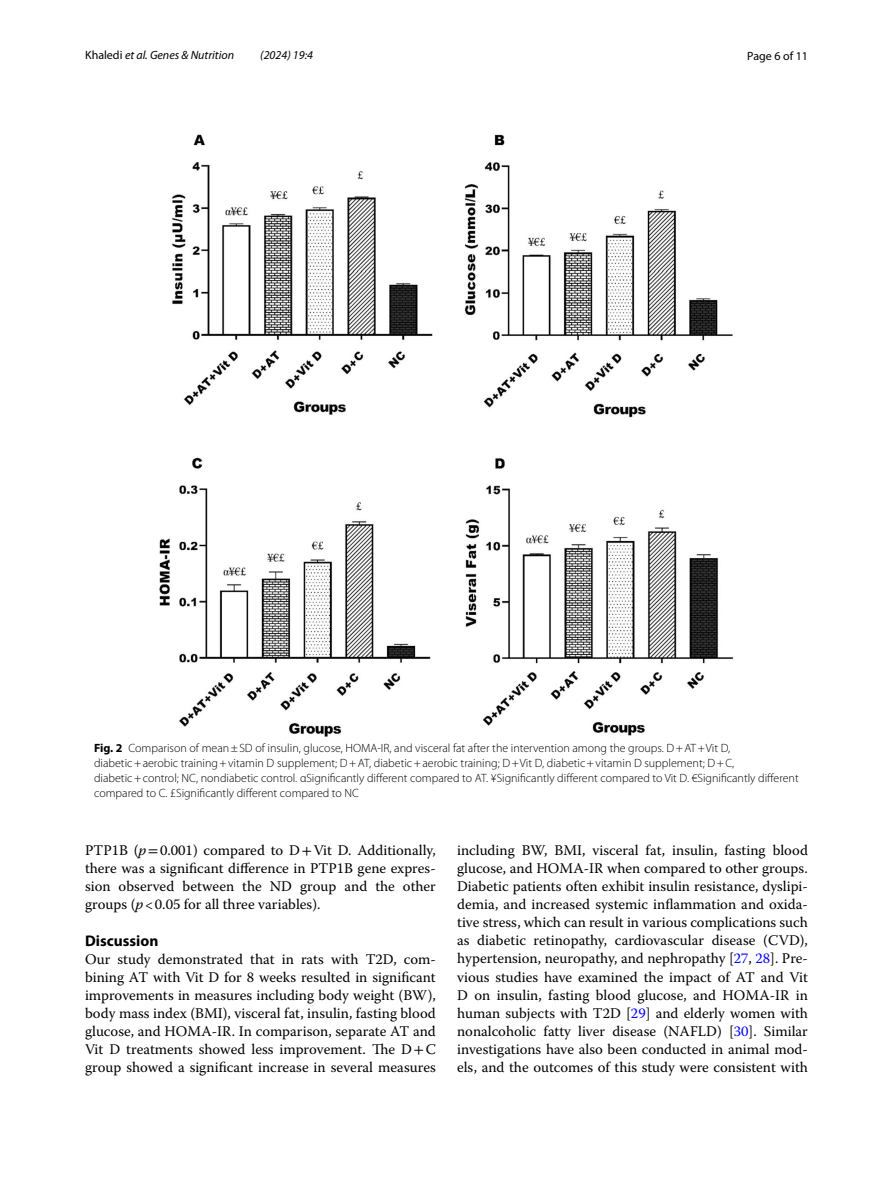
<style>
.page{position:relative;width:893px;height:1187px;background:#fff}
.page>*{position:absolute;margin:0;border:0;box-sizing:border-box;transform-origin:0 0}
.t1{font:700 15.45px "Myriad Pro";color:#000}
.t2{font:14.7px/18px "Warnock Pro";color:#000;text-align:justify}
.t3{font:300 12px/15px "Myriad Pro";color:#000}
.t4{font:italic 12px "Myriad Pro";color:#000}
.t5{font:12px "Myriad Pro";color:#000}
.s1{font-style:normal}
.s2{font-weight:700}
.s3{font-style:italic}
.s4{font-family:"STIX"}
.s5{color:#00f}
</style>
<div class="page">
<img style="left:159px;top:134px;width:575px;height:602px">
<p class="t4" style="left:85px;top:48px;width:151px"><span class="s1">Khaledi</span> et al. Genes &amp; Nutrition</p>
<p class="t4" style="left:260px;top:48px;width:54px">(2024) 19:4</p>
<p class="t5" style="left:747px;top:48px;width:62px">Page 6 of 11</p>
<p class="t3" style="left:94px;top:740px;width:706px"><span class="s2">Fig. 2</span> Comparison of mean±SD of insulin, glucose, HOMA-IR, and visceral fat after the intervention among the groups. D+AT+Vit D, diabetic+aerobic training+vitamin D supplement; D+AT, diabetic+aerobic training; D+Vit D, diabetic+vitamin D supplement; D+C, diabetic+control; NC, nondiabetic control. αSignificantly different compared to AT. ¥Significantly different compared to Vit D. €Significantly different compared to C. £Significantly different compared to NC</p>
<p class="t2" style="left:85px;top:841px;width:352px">PTP1B (<span class="s3">p</span><span class="s4">=</span>0.001) compared to D<span class="s4">+</span>Vit D. Additionally, there was a significant difference in PTP1B gene expres&shy;sion observed between the ND group and the other groups (<span class="s3">p</span>&lt;0.05 for all three variables).</p>
<p class="t1" style="left:85px;top:930px;width:75px">Discussion</p>
<p class="t2" style="left:85px;top:949px;width:352px">Our study demonstrated that in rats with T2D, com&shy;bining AT with Vit D for 8 weeks resulted in significant improvements in measures including body weight (BW), body mass index (BMI), visceral fat, insulin, fasting blood glucose, and HOMA-IR. In comparison, separate AT and Vit D treatments showed less improvement. The D<span class="s4">+</span>C group showed a significant increase in several measures</p>
<p class="t2" style="left:457px;top:841px;width:352px">including BW, BMI, visceral fat, insulin, fasting blood glucose, and HOMA-IR when compared to other groups.<br>Diabetic patients often exhibit insulin resistance, dyslipi&shy;demia, and increased systemic inflammation and oxida&shy;tive stress, which can result in various complications such as diabetic retinopathy, cardiovascular disease (CVD), hypertension, neuropathy, and nephropathy [<span class="s5">27</span>, <span class="s5">28</span>]. Pre&shy;vious studies have examined the impact of AT and Vit D on insulin, fasting blood glucose, and HOMA-IR in human subjects with T2D [<span class="s5">29</span>] and elderly women with nonalcoholic fatty liver disease (NAFLD) [<span class="s5">30</span>]. Similar investigations have also been conducted in animal mod&shy;els, and the outcomes of this study were consistent with</p>
</div>
